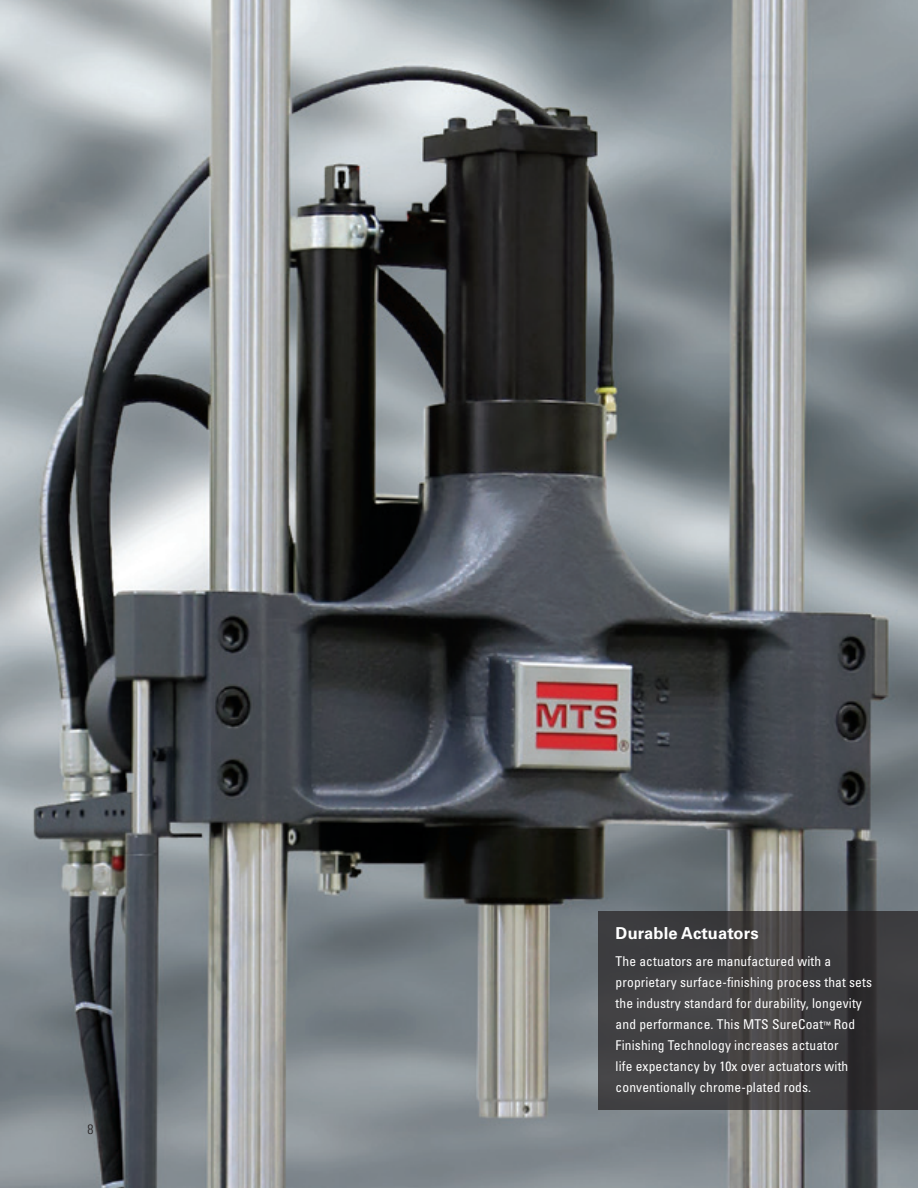
<style>
.page{position:relative;width:918px;height:1188px;background:#fff}
.page>*{position:absolute;margin:0;border:0;box-sizing:border-box;transform-origin:0 0}
.t1{font:700 16.5px "Univers LT Std";letter-spacing:.01em;color:#fff}
.t2{font:condensed 13.5px/21px "Univers LT Std";letter-spacing:.01em;color:#fff}
.t3{font:300 condensed 13.5px "Univers LT Std";color:#231f20}
.s1{font-size:8.7px}
</style>
<div class="page">
<img style="left:0;top:0;width:918px;height:1188px">
<svg style="left:598px;top:912px;width:320px;height:198px;background:#3f3e3f"></svg>
<p class="t3" style="left:88px;top:1122px;width:7px">8</p>
<p class="t1" style="left:616px;top:923px;width:145px">Durable Actuators</p>
<p class="t2" style="left:616px;top:951px;width:258px">The actuators are manufactured with a proprietary surface-finishing process that sets the industry standard for durability, longevity and performance. This MTS SureCoat<span class="s1">™</span> Rod Finishing Technology increases actuator<br>life expectancy by 10x over actuators with conventionally chrome-plated rods.</p>
</div>
